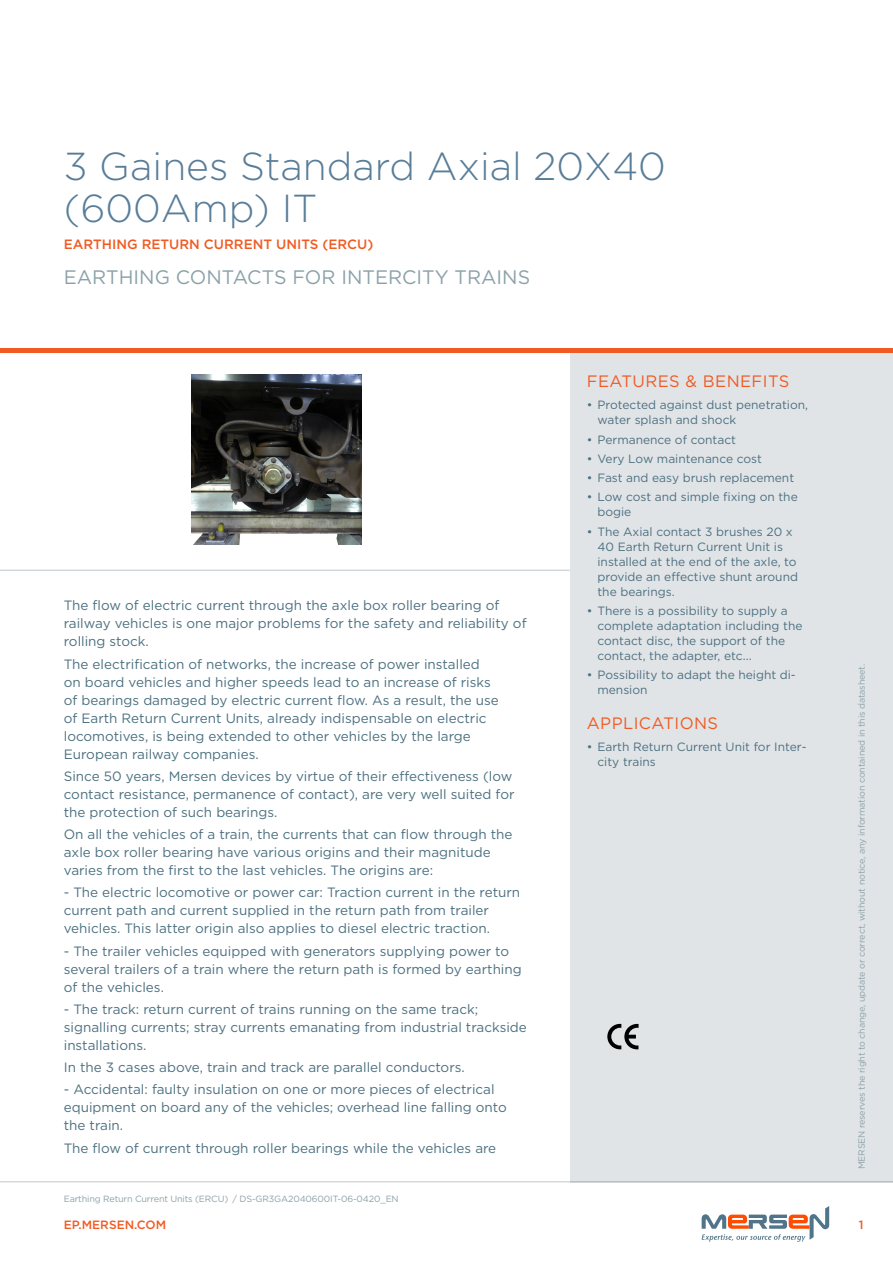
<style>
.page{position:relative;width:893px;height:1263px;background:#fff}
.page>*{position:absolute;margin:0;border:0;box-sizing:border-box;transform-origin:0 0}
.t1{font:300 39px/42px "Gotham";color:#587d98}
.t2{font:19.5px "Gotham";color:#8ba1a9}
.t3{font:16.5px "Gotham";letter-spacing:.025em;color:#f15a22}
.t4{font:13.5px/18px "Gotham";color:#4c7080}
.t5{font:500 13.5px "Gotham";color:#f15a22}
.t6{font:12px/15px "Gotham";color:#4c7080}
.t7{font:500 12px "Gotham";color:#f15a22}
.t8{font:9px "Gotham";letter-spacing:-.015em;color:#8ba1a9}
</style>
<div class="page">
<hr style="left:0;top:1181px;width:893px;height:1px;background:#bec8cd">
<div style="left:570px;top:353px;width:323px;height:829px;background:#e1e4e7"></div>
<hr style="left:0;top:349px;width:893px;height:4px;background:#f15a22">
<hr style="left:0;top:570px;width:570px;height:1px;background:#bec8cd">
<svg style="left:702px;top:1206px;width:127px;height:36px"></svg>
<img style="left:191px;top:374px;width:170px;height:170px">
<svg style="left:607px;top:1024px;width:32px;height:25px"></svg>
<h1 class="t1" style="left:64px;top:144px;width:604px">3 Gaines Standard Axial 20X40 (600Amp) IT</h1>
<p class="t5" style="left:64px;top:235px;width:311px">EARTHING RETURN CURRENT UNITS (ERCU)</p>
<h2 class="t2" style="left:64px;top:264px;width:468px">EARTHING CONTACTS FOR INTERCITY TRAINS</h2>
<p class="t4" style="left:64px;top:596px;width:464px">The flow of electric current through the axle box roller bearing of railway vehicles is one major problems for the safety and reliability of rolling stock.</p>
<p class="t4" style="left:64px;top:655px;width:437px">The electrification of networks, the increase of power installed on board vehicles and higher speeds lead to an increase of risks of bearings damaged by electric current flow. As a result, the use of Earth Return Current Units, already indispensable on electric locomotives, is being extended to other vehicles by the large European railway companies.</p>
<p class="t4" style="left:64px;top:767px;width:452px">Since 50 years, Mersen devices by virtue of their effectiveness (low contact resistance, permanence of contact), are very well suited for the protection of such bearings.</p>
<p class="t4" style="left:64px;top:825px;width:450px">On all the vehicles of a train, the currents that can flow through the axle box roller bearing have various origins and their magnitude varies from the first to the last vehicles. The origins are:</p>
<p class="t4" style="left:64px;top:883px;width:458px">- The electric locomotive or power car: Traction current in the return current path and current supplied in the return path from trailer vehicles. This latter origin also applies to diesel electric traction.</p>
<p class="t4" style="left:64px;top:941px;width:459px">- The trailer vehicles equipped with generators supplying power to several trailers of a train where the return path is formed by earthing of the vehicles.</p>
<p class="t4" style="left:64px;top:1000px;width:465px">- The track: return current of trains running on the same track; signalling currents; stray currents emanating from industrial trackside installations.</p>
<p class="t4" style="left:64px;top:1058px;width:403px">In the 3 cases above, train and track are parallel conductors.</p>
<p class="t4" style="left:64px;top:1080px;width:444px">- Accidental: faulty insulation on one or more pieces of electrical equipment on board any of the vehicles; overhead line falling onto the train.</p>
<p class="t4" style="left:64px;top:1138px;width:434px">The flow of current through roller bearings while the vehicles are</p>
<p class="t3" style="left:587px;top:371px;width:204px">FEATURES &amp; BENEFITS</p>
<p class="t6" style="left:597px;top:397px;width:212px;text-indent:-11px">• Protected against dust penetration, water splash and shock</p>
<p class="t6" style="left:587px;top:432px;width:151px">• Permanence of contact</p>
<p class="t6" style="left:587px;top:451px;width:177px">• Very Low maintenance cost</p>
<p class="t6" style="left:587px;top:470px;width:209px">• Fast and easy brush replacement</p>
<p class="t6" style="left:597px;top:489px;width:202px;text-indent:-11px">• Low cost and simple fixing on the bogie</p>
<p class="t6" style="left:597px;top:524px;width:202px;text-indent:-11px">• The Axial contact 3 brushes 20 x<br>40 Earth Return Current Unit is installed at the end of the axle, to provide an effective shunt around the bearings.</p>
<p class="t6" style="left:597px;top:603px;width:207px;text-indent:-11px">• There is a possibility to supply a complete adaptation including the contact disc, the support of the contact, the adapter, etc...</p>
<p class="t6" style="left:597px;top:667px;width:200px;text-indent:-11px">• Possibility to adapt the height di&shy;mension</p>
<p class="t3" style="left:587px;top:712px;width:133px">APPLICATIONS</p>
<p class="t6" style="left:597px;top:738px;width:211px;text-indent:-11px">• Earth Return Current Unit for Inter&shy;city trains</p>
<p class="t8" style="left:856px;top:1169px;width:507px;rotate:-90deg">MERSEN reserves the right to change, update or correct, without notice, any information contained in this datasheet.</p>
<p class="t8" style="left:64px;top:1193px;width:336px">Earthing Return Current Units (ERCU) / DS-GR3GA2040600IT-06-0420_EN</p>
<p class="t7" style="left:64px;top:1217px;width:104px">EP.MERSEN.COM</p>
<p class="t7" style="left:859px;top:1217px;width:6px">1</p>
</div>
